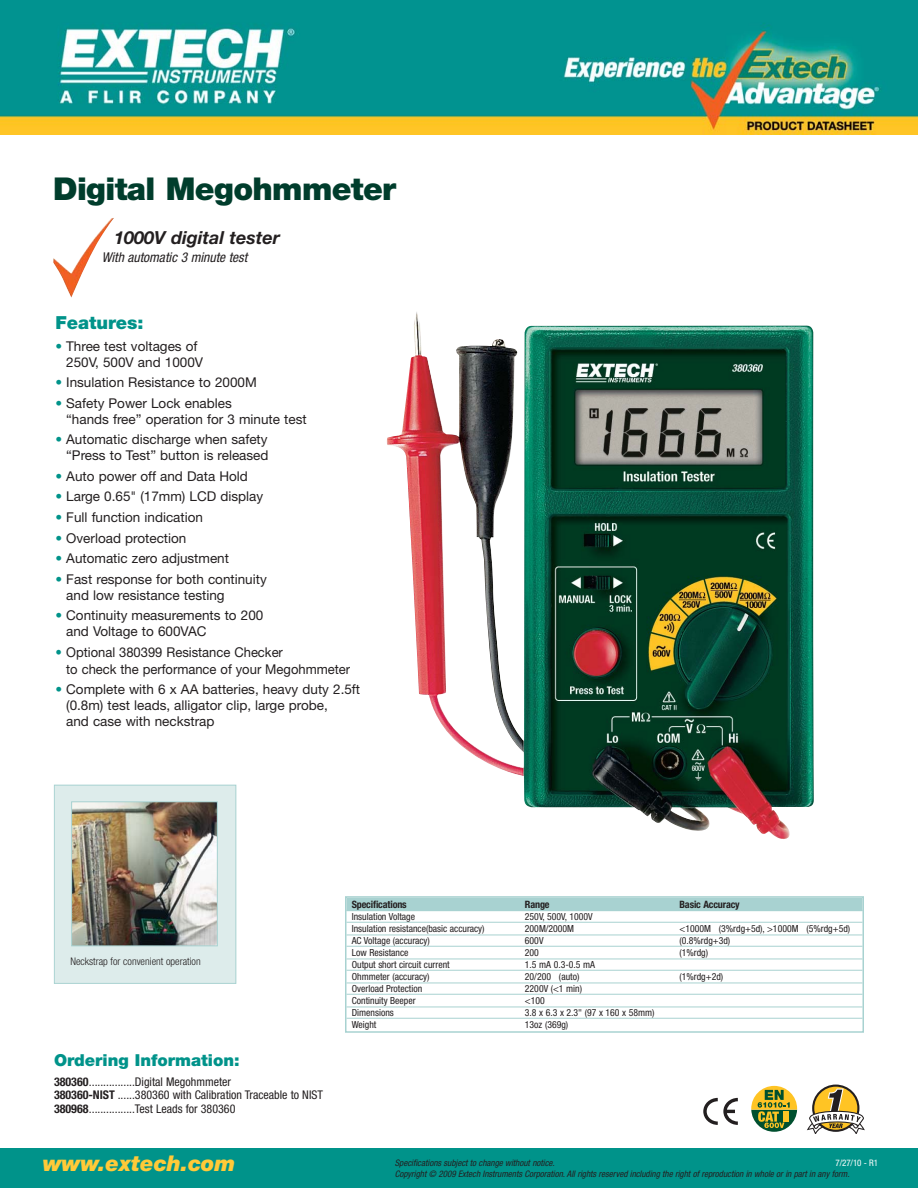
<style>
.page{position:relative;width:918px;height:1188px;background:#fff}
.page>*{position:absolute;margin:0;border:0;box-sizing:border-box;transform-origin:0 0}
.t1{font:900 31.5px "Helvetica Neue LT";letter-spacing:-.02em;color:#003d2c}
.t2{font:italic 900 21.75px "Helvetica Neue LT";color:#ffca38}
.t3{font:italic 700 18px "Helvetica Neue LT";color:#231f20}
.t4{font:900 18px "Helvetica Neue LT";color:#00938a}
.t5{font:900 16.5px "Helvetica Neue LT";color:#00938a}
.t6{font:13.5px/15.8px "Helvetica Neue LT";color:#231f20}
.t7{font:13.5px/16.4px "Helvetica Neue LT";color:#231f20;scale:.96 1}
.t8{font:italic condensed 13.5px "Helvetica Neue LT";color:#231f20}
.t9{font:condensed 12px/13.5px "Helvetica Neue LT";color:#231f20}
.t10{font:300 condensed 10.5px "Helvetica Neue LT";color:#231f20}
.t11{font:700 condensed 10.2px "Helvetica Neue LT";letter-spacing:-.015em;color:#231f20}
.t12{font:condensed 9.75px "Helvetica Neue LT";color:#231f20}
.t13{font:italic condensed 9px "Helvetica Neue LT";color:#231f20}
.t14{font:condensed 9px "Helvetica Neue LT";color:#fff}
.s1{color:#00938a}
.s2{font-weight:700}
</style>
<div class="page">
<div style="left:0;top:1148px;width:918px;height:40px;background:#00938a"></div>
<img style="left:53px;top:218px;width:61px;height:80px">
<svg style="left:807px;top:1085px;width:58px;height:49px"></svg>
<svg style="left:703px;top:1098px;width:35px;height:27px"></svg>
<img style="left:387px;top:312px;width:427px;height:527px">
<svg style="left:751px;top:1086px;width:47px;height:46px"></svg>
<div style="left:55px;top:786px;width:181px;height:197px;background:#ddeceb"></div>
<div style="left:54px;top:785px;width:182px;height:199px;border:1px solid #a8d2d1"></div>
<img style="left:73px;top:803px;width:143px;height:141px">
<div style="left:71px;top:801px;width:147px;height:145px;border:1px solid #a8d2d1"></div>
<div style="left:345px;top:896px;width:519px;height:137px;border:2px solid #a8d2d1"></div>
<div style="left:347px;top:898px;width:515px;height:13px;background:#a8d2d1"></div>
<hr style="left:347px;top:922px;width:515px;height:1px;background:#a8d2d1">
<hr style="left:347px;top:935px;width:515px;height:1px;background:#a8d2d1">
<hr style="left:347px;top:946px;width:515px;height:1px;background:#a8d2d1">
<hr style="left:347px;top:959px;width:515px;height:1px;background:#a8d2d1">
<hr style="left:347px;top:970px;width:515px;height:1px;background:#a8d2d1">
<hr style="left:347px;top:983px;width:515px;height:1px;background:#a8d2d1">
<hr style="left:347px;top:994px;width:515px;height:1px;background:#a8d2d1">
<hr style="left:347px;top:1007px;width:515px;height:1px;background:#a8d2d1">
<hr style="left:347px;top:1018px;width:515px;height:1px;background:#a8d2d1">
<img style="left:0;top:0;width:918px;height:135px">
<h1 class="t1" style="left:53px;top:177px;width:345px">Digital Megohmmeter</h1>
<h3 class="t3" style="left:114px;top:231px;width:167px">1000V digital tester</h3>
<p class="t8" style="left:102px;top:252px;width:147px">With automatic 3 minute test</p>
<h3 class="t4" style="left:55px;top:316px;width:90px">Features:</h3>
<p class="t6" style="left:66px;top:340px;width:138px;text-indent:-11px"><span class="s1">•</span> Three test voltages of<br>250V, 500V and 1000V</p>
<p class="t6" style="left:55px;top:376px;width:203px"><span class="s1">•</span> Insulation Resistance to 2000M</p>
<p class="t6" style="left:66px;top:397px;width:242px;text-indent:-11px"><span class="s1">•</span> Safety Power Lock enables<br>“hands free” operation for 3 minute test</p>
<p class="t6" style="left:55px;top:433px;width:215px;text-align:right"><span class="s1">•</span> Automatic discharge when safety “Press to Test” button is released</p>
<p class="t6" style="left:55px;top:469px;width:194px"><span class="s1">•</span> Auto power off and Data Hold</p>
<p class="t6" style="left:55px;top:490px;width:209px"><span class="s1">•</span> Large 0.65" (17mm) LCD display</p>
<p class="t6" style="left:55px;top:511px;width:149px"><span class="s1">•</span> Full function indication</p>
<p class="t6" style="left:55px;top:531px;width:132px"><span class="s1">•</span> Overload protection</p>
<p class="t6" style="left:55px;top:552px;width:175px"><span class="s1">•</span> Automatic zero adjustment</p>
<p class="t6" style="left:66px;top:573px;width:202px;text-indent:-11px"><span class="s1">•</span> Fast response for both continuity and low resistance testing</p>
<p class="t6" style="left:66px;top:609px;width:199px;text-indent:-11px"><span class="s1">•</span> Continuity measurements to 200 and Voltage to 600VAC</p>
<p class="t7" style="left:66px;top:646px;width:297px;text-indent:-11px"><span class="s1">•</span> Optional 380399 Resistance Checker<br>to check the performance of your Megohmmeter</p>
<p class="t6" style="left:66px;top:683px;width:295px;text-indent:-11px"><span class="s1">•</span> Complete with 6 x AA batteries, heavy duty 2.5ft (0.8m) test leads, alligator clip, large probe,<br>and case with neckstrap</p>
<p class="t10" style="left:70px;top:958px;width:132px">Neckstrap for convenient operation</p>
<p class="t5" style="left:54px;top:1054px;width:187px">Ordering Information:</p>
<p class="t9" style="left:54px;top:1076px;width:271px"><span class="s2">380360</span>................Digital Megohmmeter<br><span class="s2">380360-NIST</span> ......380360 with Calibration Traceable to NIST<br><span class="s2">380968</span>................Test Leads for 380360</p>
<h2 class="t2" style="left:43px;top:1156px;width:194px">www.extech.com</h2>
<p class="t11" style="left:352px;top:901px;width:57px">Specifications</p>
<p class="t11" style="left:525px;top:901px;width:26px">Range</p>
<p class="t11" style="left:679px;top:901px;width:62px">Basic Accuracy</p>
<p class="t12" style="left:352px;top:913px;width:65px">Insulation Voltage</p>
<p class="t12" style="left:525px;top:913px;width:69px">250V, 500V, 1000V</p>
<p class="t12" style="left:352px;top:925px;width:134px">Insulation resistance(basic accuracy)</p>
<p class="t12" style="left:525px;top:925px;width:51px">200M/2000M</p>
<p class="t12" style="left:680px;top:925px;width:172px">&lt;1000M (3%rdg+5d), &gt;1000M (5%rdg+5d)</p>
<p class="t12" style="left:352px;top:937px;width:80px">AC Voltage (accuracy)</p>
<p class="t12" style="left:525px;top:937px;width:20px">600V</p>
<p class="t12" style="left:680px;top:937px;width:52px">(0.8%rdg+3d)</p>
<p class="t12" style="left:352px;top:949px;width:58px">Low Resistance</p>
<p class="t12" style="left:525px;top:949px;width:16px">200</p>
<p class="t12" style="left:680px;top:949px;width:30px">(1%rdg)</p>
<p class="t12" style="left:352px;top:961px;width:99px">Output short circuit current</p>
<p class="t12" style="left:525px;top:961px;width:72px">1.5 mA 0.3-0.5 mA</p>
<p class="t12" style="left:352px;top:973px;width:79px">Ohmmeter (accuracy)</p>
<p class="t12" style="left:525px;top:973px;width:56px">20/200 (auto)</p>
<p class="t12" style="left:680px;top:973px;width:45px">(1%rdg+2d)</p>
<p class="t12" style="left:352px;top:985px;width:72px">Overload Protection</p>
<p class="t12" style="left:525px;top:985px;width:59px">2200V (&lt;1 min)</p>
<p class="t12" style="left:352px;top:997px;width:65px">Continuity Beeper</p>
<p class="t12" style="left:525px;top:997px;width:21px">&lt;100</p>
<p class="t12" style="left:352px;top:1009px;width:44px">Dimensions</p>
<p class="t12" style="left:525px;top:1009px;width:131px">3.8 x 6.3 x 2.3" (97 x 160 x 58mm)</p>
<p class="t12" style="left:352px;top:1021px;width:26px">Weight</p>
<p class="t12" style="left:525px;top:1021px;width:45px">13oz (369g)</p>
<p class="t13" style="left:395px;top:1160px;width:161px">Specifications subject to change without notice.</p>
<p class="t14" style="left:835px;top:1160px;width:44px">7/27/10 - R1</p>
<p class="t13" style="left:395px;top:1171px;width:456px">Copyright © 2009 Extech Instruments Corporation. All rights reserved including the right of reproduction in whole or in part in any form.</p>
</div>
